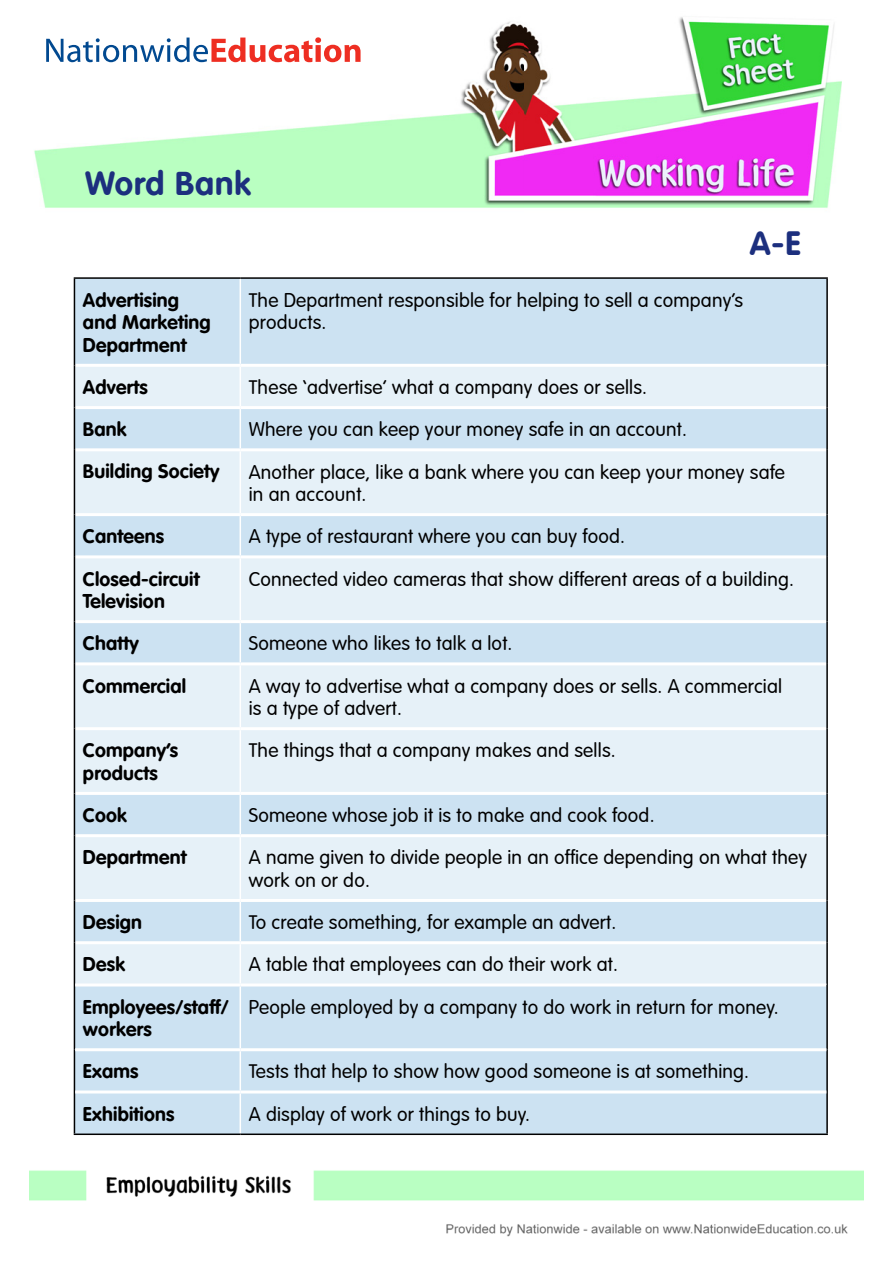
<style>
.page{position:relative;width:893px;height:1263px;background:#fff}
.page>*{position:absolute;margin:0;border:0;box-sizing:border-box;transform-origin:0 0}
.t1{font:33px "DBDAVAGTT Bold";letter-spacing:.03em;color:#1c2f7e}
.t2{font:19.5px/22.5px "DBDAVAGTT Light";letter-spacing:.01em;color:#000}
.t3{font:19.5px/22.5px "DBDAVAGTT Bold";letter-spacing:.01em;color:#000}
</style>
<div class="page">
<img style="left:34px;top:17px;width:808px;height:191px">
<svg style="left:46px;top:37px;width:315px;height:25px"></svg>
<img style="left:30px;top:1170px;width:834px;height:67px">
<div style="left:75px;top:279px;width:751px;height:854px;background:#cce2f2"></div>
<svg style="left:75px;top:367px;width:751px;height:616px;background:#ddebf5"></svg>
<hr style="left:240px;top:279px;width:1px;height:85px;background:#fff">
<hr style="left:240px;top:409px;width:1px;height:39px;background:#fff">
<hr style="left:240px;top:516px;width:1px;height:39px;background:#fff">
<hr style="left:240px;top:623px;width:1px;height:39px;background:#fff">
<hr style="left:240px;top:795px;width:1px;height:39px;background:#fff">
<hr style="left:240px;top:902px;width:1px;height:39px;background:#fff">
<hr style="left:240px;top:1093px;width:1px;height:40px;background:#fff">
<hr style="left:75px;top:364px;width:165px;height:3px;background:#fff">
<hr style="left:240px;top:364px;width:586px;height:3px;background:#fff">
<hr style="left:240px;top:367px;width:1px;height:39px;background:#fff">
<hr style="left:75px;top:406px;width:165px;height:3px;background:#fff">
<hr style="left:240px;top:406px;width:586px;height:3px;background:#fff">
<hr style="left:75px;top:448px;width:165px;height:3px;background:#fff">
<hr style="left:240px;top:448px;width:586px;height:3px;background:#fff">
<hr style="left:240px;top:451px;width:1px;height:62px;background:#fff">
<hr style="left:75px;top:513px;width:165px;height:3px;background:#fff">
<hr style="left:240px;top:513px;width:586px;height:3px;background:#fff">
<hr style="left:75px;top:555px;width:165px;height:3px;background:#fff">
<hr style="left:240px;top:555px;width:586px;height:3px;background:#fff">
<hr style="left:240px;top:558px;width:1px;height:62px;background:#fff">
<hr style="left:75px;top:620px;width:165px;height:3px;background:#fff">
<hr style="left:240px;top:620px;width:586px;height:3px;background:#fff">
<hr style="left:75px;top:662px;width:165px;height:3px;background:#fff">
<hr style="left:240px;top:662px;width:586px;height:3px;background:#fff">
<hr style="left:240px;top:665px;width:1px;height:62px;background:#fff">
<hr style="left:75px;top:727px;width:165px;height:3px;background:#fff">
<hr style="left:240px;top:727px;width:586px;height:3px;background:#fff">
<hr style="left:240px;top:730px;width:1px;height:62px;background:#fff">
<hr style="left:75px;top:792px;width:165px;height:3px;background:#fff">
<hr style="left:240px;top:792px;width:586px;height:3px;background:#fff">
<hr style="left:75px;top:834px;width:165px;height:3px;background:#fff">
<hr style="left:240px;top:834px;width:586px;height:3px;background:#fff">
<hr style="left:240px;top:837px;width:1px;height:62px;background:#fff">
<hr style="left:75px;top:899px;width:165px;height:3px;background:#fff">
<hr style="left:240px;top:899px;width:586px;height:3px;background:#fff">
<hr style="left:75px;top:941px;width:165px;height:3px;background:#fff">
<hr style="left:240px;top:941px;width:586px;height:3px;background:#fff">
<hr style="left:240px;top:944px;width:1px;height:39px;background:#fff">
<hr style="left:74px;top:277px;width:166px;height:2px;background:#000">
<hr style="left:74px;top:279px;width:1px;height:86px;background:#000">
<hr style="left:240px;top:277px;width:588px;height:2px;background:#000">
<hr style="left:826px;top:279px;width:2px;height:86px;background:#000">
<hr style="left:74px;top:365px;width:1px;height:43px;background:#000">
<hr style="left:826px;top:365px;width:2px;height:43px;background:#000">
<hr style="left:74px;top:408px;width:1px;height:42px;background:#000">
<hr style="left:826px;top:408px;width:2px;height:42px;background:#000">
<hr style="left:74px;top:450px;width:1px;height:65px;background:#000">
<hr style="left:826px;top:450px;width:2px;height:65px;background:#000">
<hr style="left:74px;top:515px;width:1px;height:42px;background:#000">
<hr style="left:826px;top:515px;width:2px;height:42px;background:#000">
<hr style="left:74px;top:557px;width:1px;height:65px;background:#000">
<hr style="left:826px;top:557px;width:2px;height:65px;background:#000">
<hr style="left:74px;top:622px;width:1px;height:42px;background:#000">
<hr style="left:826px;top:622px;width:2px;height:42px;background:#000">
<hr style="left:74px;top:664px;width:1px;height:65px;background:#000">
<hr style="left:826px;top:664px;width:2px;height:65px;background:#000">
<hr style="left:74px;top:729px;width:1px;height:64px;background:#000">
<hr style="left:826px;top:729px;width:2px;height:64px;background:#000">
<hr style="left:74px;top:793px;width:1px;height:43px;background:#000">
<hr style="left:826px;top:793px;width:2px;height:43px;background:#000">
<hr style="left:74px;top:836px;width:1px;height:64px;background:#000">
<hr style="left:826px;top:836px;width:2px;height:64px;background:#000">
<hr style="left:74px;top:900px;width:1px;height:43px;background:#000">
<hr style="left:826px;top:900px;width:2px;height:43px;background:#000">
<hr style="left:74px;top:943px;width:1px;height:42px;background:#000">
<hr style="left:826px;top:943px;width:2px;height:42px;background:#000">
<hr style="left:74px;top:1092px;width:1px;height:41px;background:#000">
<hr style="left:826px;top:1092px;width:2px;height:41px;background:#000">
<hr style="left:74px;top:985px;width:1px;height:65px;background:#000">
<hr style="left:74px;top:1050px;width:1px;height:42px;background:#000">
<hr style="left:75px;top:983px;width:165px;height:3px;background:#fff">
<hr style="left:75px;top:1048px;width:165px;height:3px;background:#fff">
<hr style="left:75px;top:1090px;width:165px;height:3px;background:#fff">
<hr style="left:240px;top:986px;width:1px;height:62px;background:#fff">
<hr style="left:240px;top:1051px;width:1px;height:39px;background:#fff">
<hr style="left:240px;top:983px;width:586px;height:3px;background:#fff">
<hr style="left:826px;top:985px;width:2px;height:65px;background:#000">
<hr style="left:826px;top:1050px;width:2px;height:42px;background:#000">
<hr style="left:240px;top:1048px;width:586px;height:3px;background:#fff">
<hr style="left:240px;top:1090px;width:586px;height:3px;background:#fff">
<hr style="left:74px;top:1133px;width:166px;height:2px;background:#000">
<hr style="left:240px;top:1133px;width:588px;height:2px;background:#000">
<h1 class="t1" style="left:85px;top:164px;width:167px">Word Bank</h1>
<h1 class="t1" style="left:750px;top:224px;width:52px">A-E</h1>
<p class="t3" style="left:83px;top:288px;width:129px">Advertising and Marketing<br>Department</p>
<p class="t2" style="left:249px;top:289px;width:496px">The Department responsible for helping to sell a company’s products.</p>
<p class="t3" style="left:83px;top:376px;width:66px">Adverts</p>
<p class="t2" style="left:249px;top:376px;width:400px">These ‘advertise’ what a company does or sells.</p>
<p class="t3" style="left:83px;top:418px;width:45px">Bank</p>
<p class="t2" style="left:249px;top:418px;width:440px">Where you can keep your money safe in an account.</p>
<p class="t3" style="left:83px;top:460px;width:138px">Building Society</p>
<p class="t2" style="left:249px;top:460px;width:538px">Another place, like a bank where you can keep your money safe in an account.</p>
<p class="t3" style="left:83px;top:525px;width:83px">Canteens</p>
<p class="t2" style="left:249px;top:525px;width:378px">A type of restaurant where you can buy food.</p>
<p class="t3" style="left:83px;top:567px;width:118px">Closed-circuit<br>Television</p>
<p class="t2" style="left:249px;top:567px;width:547px">Connected video cameras that show different areas of a building.</p>
<p class="t3" style="left:83px;top:632px;width:57px">Chatty</p>
<p class="t2" style="left:249px;top:632px;width:265px">Someone who likes to talk a lot.</p>
<p class="t3" style="left:83px;top:674px;width:105px">Commercial</p>
<p class="t2" style="left:249px;top:674px;width:535px">A way to advertise what a company does or sells. A commercial is a type of advert.</p>
<p class="t3" style="left:83px;top:739px;width:97px">Company’s products</p>
<p class="t2" style="left:249px;top:739px;width:368px">The things that a company makes and sells.</p>
<p class="t3" style="left:83px;top:804px;width:45px">Cook</p>
<p class="t2" style="left:249px;top:804px;width:407px">Someone whose job it is to make and cook food.</p>
<p class="t3" style="left:83px;top:846px;width:105px">Department</p>
<p class="t2" style="left:249px;top:846px;width:560px">A name given to divide people in an office depending on what they work on or do.</p>
<p class="t3" style="left:83px;top:911px;width:61px">Design</p>
<p class="t2" style="left:249px;top:911px;width:369px">To create something, for example an advert.</p>
<p class="t3" style="left:83px;top:953px;width:44px">Desk</p>
<p class="t2" style="left:249px;top:953px;width:371px">A table that employees can do their work at.</p>
<p class="t3" style="left:83px;top:995px;width:147px">Employees/staff/ workers</p>
<p class="t2" style="left:249px;top:995px;width:531px">People employed by a company to do work in return for money.</p>
<p class="t3" style="left:83px;top:1060px;width:57px">Exams</p>
<p class="t2" style="left:249px;top:1060px;width:502px">Tests that help to show how good someone is at something.</p>
<p class="t3" style="left:83px;top:1102px;width:93px">Exhibitions</p>
<p class="t2" style="left:249px;top:1102px;width:283px">A display of work or things to buy.</p>
</div>
